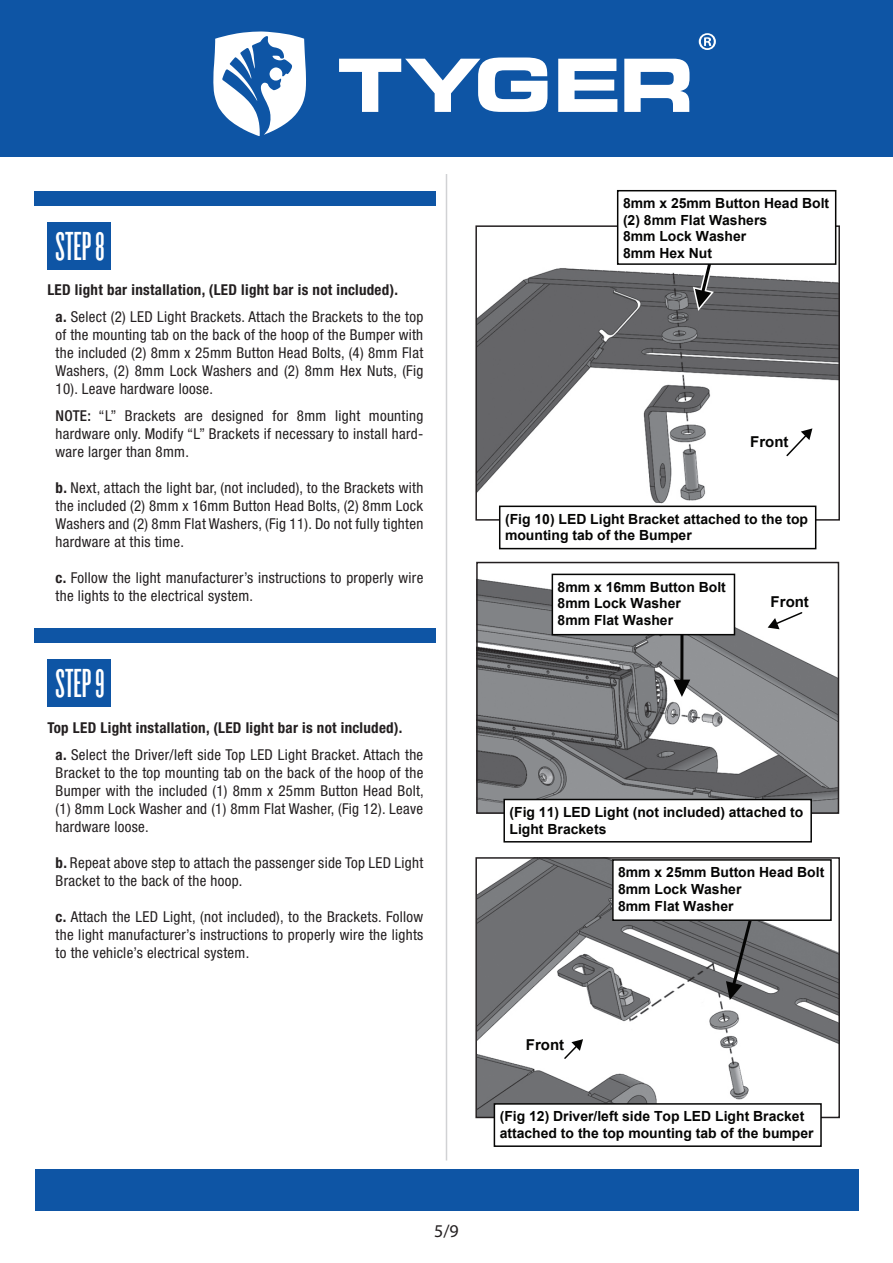
<style>
.page{position:relative;width:893px;height:1263px;background:#fff}
.page>*{position:absolute;margin:0;border:0;box-sizing:border-box;transform-origin:0 0}
.t1{font:41.85px "Knockout HTF46 Flyweight";color:#fff}
.t2{font:18px "Myriad Pro";color:#231f20}
.t3{font:condensed 15px/18px "Helvetica Neue LT Std";letter-spacing:.02em;color:#231f20;text-align:justify}
.t4{font:700 condensed 15px/27px "Helvetica Neue LT Std";letter-spacing:.02em;color:#231f20}
.t5{font:700 15px "Arial";color:#050504}
.t6{font:700 13.95px/16.8px "Arial";color:#050504}
.s1{font-weight:400}
.s2{font-weight:500}
.s3{font-weight:700}
</style>
<div class="page">
<div style="left:35px;top:1169px;width:823px;height:41px;background:#0e55a5"></div>
<hr style="left:446px;top:174px;width:1px;height:986px;background:#d1d2d4">
<div style="left:0;top:0;width:893px;height:157px;background:#0e55a5"></div>
<svg style="left:339px;top:58px;width:208px;height:54px"></svg>
<svg style="left:558px;top:59px;width:59px;height:53px"></svg>
<svg style="left:624px;top:59px;width:65px;height:53px"></svg>
<svg style="left:213px;top:31px;width:93px;height:105px"></svg>
<svg style="left:699px;top:33px;width:17px;height:17px"></svg>
<div style="left:47px;top:222px;width:63px;height:47px;background:#0e55a5"></div>
<div style="left:35px;top:191px;width:401px;height:15px;background:#0e55a5"></div>
<div style="left:47px;top:659px;width:63px;height:48px;background:#0e55a5"></div>
<div style="left:35px;top:628px;width:401px;height:15px;background:#0e55a5"></div>
<img style="left:478px;top:247px;width:359px;height:271px">
<div style="left:475px;top:225px;width:365px;height:296px;border:2px solid #231f20"></div>
<svg style="left:785px;top:428px;width:27px;height:30px"></svg>
<svg style="left:693px;top:265px;width:32px;height:46px"></svg>
<div style="left:618px;top:191px;width:218px;height:73px;background:#fff"></div>
<div style="left:617px;top:190px;width:219px;height:75px;border:2px solid #050504"></div>
<div style="left:500px;top:506px;width:316px;height:43px;background:#fff"></div>
<div style="left:499px;top:506px;width:317px;height:43px;border:2px solid #050504"></div>
<img style="left:479px;top:573px;width:357px;height:238px">
<div style="left:476px;top:562px;width:363px;height:252px;border:2px solid #231f20"></div>
<svg style="left:768px;top:611px;width:36px;height:18px"></svg>
<svg style="left:673px;top:635px;width:17px;height:62px"></svg>
<div style="left:552px;top:574px;width:182px;height:61px;background:#fff"></div>
<div style="left:552px;top:574px;width:183px;height:61px;border:2px solid #050504"></div>
<div style="left:504px;top:799px;width:307px;height:43px;background:#fff"></div>
<div style="left:503px;top:799px;width:309px;height:43px;border:2px solid #050504"></div>
<img style="left:478px;top:860px;width:359px;height:255px">
<div style="left:475px;top:857px;width:365px;height:261px;border:2px solid #231f20"></div>
<svg style="left:563px;top:1039px;width:20px;height:21px"></svg>
<div style="left:494px;top:1104px;width:327px;height:42px;background:#fff"></div>
<div style="left:494px;top:1103px;width:328px;height:44px;border:2px solid #050504"></div>
<svg style="left:726px;top:921px;width:30px;height:79px;background:#696a6c"></svg>
<div style="left:613px;top:860px;width:218px;height:60px;background:#fff"></div>
<div style="left:612px;top:859px;width:220px;height:62px;border:2px solid #050504"></div>
<h1 class="t1" style="left:56px;top:225px;width:51px">STEP 8</h1>
<p class="t4" style="left:56px;top:276px;width:369px;text-indent:-8px">LED light bar installation, (LED light bar is not included).<br>a. <span class="s1">Select (2) LED Light Brackets. Attach the Brackets to the top</span></p>
<p class="t3" style="left:56px;top:326px;width:369px">of the mounting tab on the back of the hoop of the Bumper with the included (2) 8mm x 25mm Button Head Bolts, (4) 8mm Flat Washers, (2) 8mm Lock Washers and (2) 8mm Hex Nuts, (Fig 10). Leave hardware loose.</p>
<p class="t3" style="left:56px;top:407px;width:369px"><span class="s2">NOTE:</span> “L” Brackets are designed for 8mm light mounting hardware only. Modify “L” Brackets if necessary to install hard&shy;ware larger than 8mm.</p>
<p class="t3" style="left:56px;top:479px;width:369px"><span class="s3">b.</span> Next, attach the light bar, (not included), to the Brackets with the included (2) 8mm x 16mm Button Head Bolts, (2) 8mm Lock Washers and (2) 8mm Flat Washers, (Fig 11). Do not fully tighten hardware at this time.</p>
<p class="t3" style="left:56px;top:569px;width:369px"><span class="s3">c.</span> Follow the light manufacturer’s instructions to properly wire the lights to the electrical system.</p>
<h1 class="t1" style="left:56px;top:663px;width:51px">STEP 9</h1>
<p class="t4" style="left:56px;top:714px;width:369px;text-indent:-8px">Top LED Light installation, (LED light bar is not included).<br>a. <span class="s1">Select the Driver/left side Top LED Light Bracket. Attach the</span></p>
<p class="t3" style="left:56px;top:763px;width:370px">Bracket to the top mounting tab on the back of the hoop of the Bumper with the included (1) 8mm x 25mm Button Head Bolt, (1) 8mm Lock Washer and (1) 8mm Flat Washer, (Fig 12). Leave hardware loose.</p>
<p class="t3" style="left:56px;top:853px;width:369px"><span class="s3">b.</span> Repeat above step to attach the passenger side Top LED Light<br>Bracket to the back of the hoop.</p>
<p class="t3" style="left:56px;top:907px;width:369px"><span class="s3">c.</span> Attach the LED Light, (not included), to the Brackets. Follow the light manufacturer’s instructions to properly wire the lights to the vehicle’s electrical system.</p>
<p class="t2" style="left:434px;top:1220px;width:26px">5/9</p>
<p class="t6" style="left:623px;top:195px;width:208px">8mm x 25mm Button Head Bolt (2) 8mm Flat Washers<br>8mm Lock Washer<br>8mm Hex Nut</p>
<p class="t5" style="left:750px;top:432px;width:40px">Front</p>
<p class="t6" style="left:505px;top:511px;width:305px">(Fig 10) LED Light Bracket attached to the top mounting tab of the Bumper</p>
<p class="t6" style="left:558px;top:579px;width:170px">8mm x 16mm Button Bolt<br>8mm Lock Washer<br>8mm Flat Washer</p>
<p class="t5" style="left:771px;top:591px;width:40px">Front</p>
<p class="t6" style="left:509px;top:804px;width:295px">(Fig 11) LED Light (not included) attached to<br>Light Brackets</p>
<p class="t5" style="left:526px;top:1035px;width:40px">Front</p>
<p class="t6" style="left:618px;top:864px;width:208px">8mm x 25mm Button Head Bolt<br>8mm Lock Washer<br>8mm Flat Washer</p>
<p class="t6" style="left:500px;top:1108px;width:315px">(Fig 12) Driver/left side Top LED Light Bracket attached to the top mounting tab of the bumper</p>
</div>
